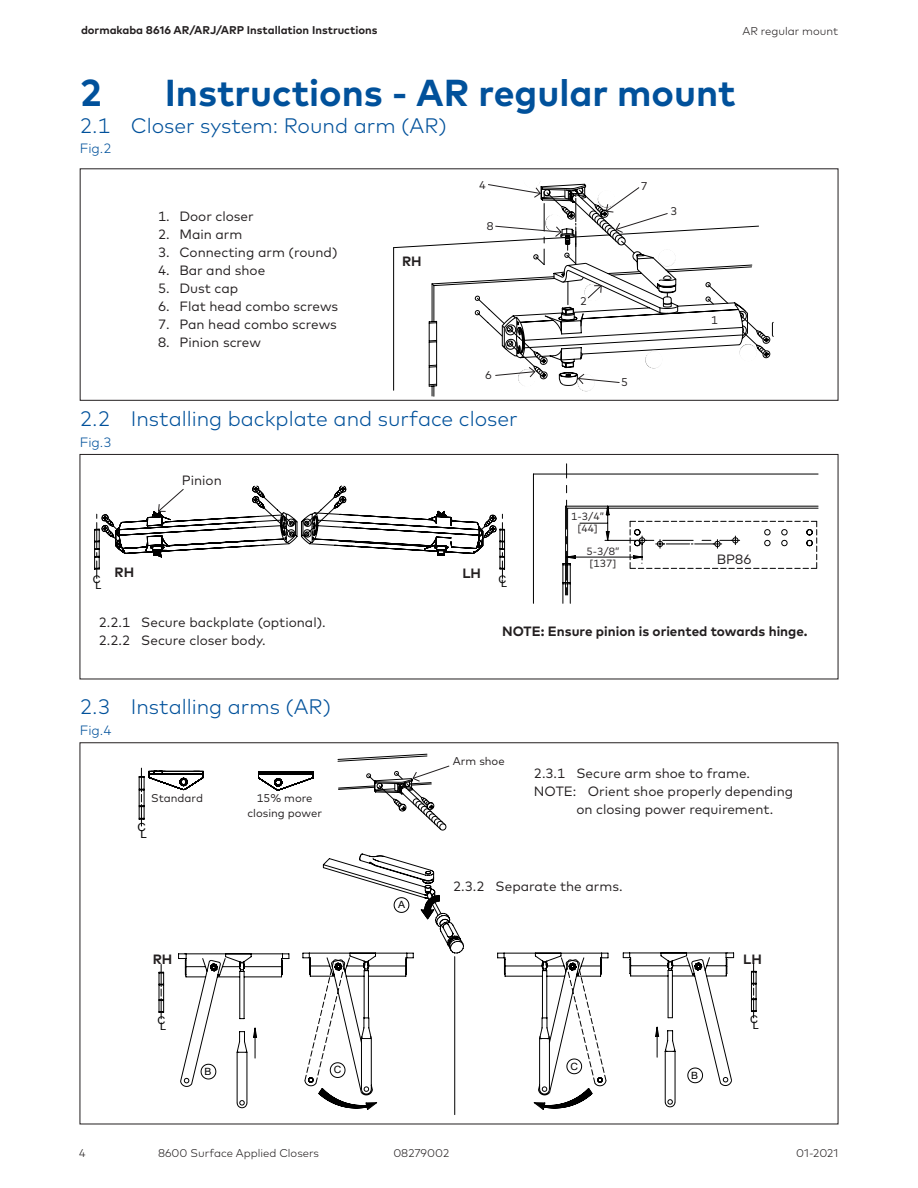
<style>
.page{position:relative;width:918px;height:1188px;background:#fff}
.page>*{position:absolute;margin:0;border:0;box-sizing:border-box;transform-origin:0 0}
.t1{font:700 37.5px "Mark Pro";color:#01519b}
.t2{font:300 21px "Mark Pro";color:#01519b}
.Body_Text_9pt_12pt_R{font:13.5px/18px "Mark Pro";color:#231f20}
.Body_Text_9pt_12pt_R-2{font:700 13.5px "Mark Pro";color:#231f20}
.t3{font:300 13.5px "Mark Pro";color:#01519b}
.t4{font:300 11.25px "Mark Pro";color:#231f20}
.t5{font:700 11.25px "Mark Pro";color:#231f20}
.Body_Text_9pt_12pt_R-3{font:11.25px/15px "Mark Pro";color:#231f20;text-align:center}
.t6{font:11.1px "Arial";color:#000;scale:1.05 1}
.Body_Text_9pt_12pt_R-4{font:10.5px "Mark Pro";color:#231f20}
.t7{font:10.35px "Arial";color:#000;scale:1.05 1}
.t8{font:10.05px "Arial";color:#000;scale:1.05 1}
</style>
<div class="page">
<div style="left:80px;top:169px;width:758px;height:232px;border:1px solid #231f20"></div>
<div style="left:80px;top:454px;width:758px;height:225px;border:1px solid #231f20"></div>
<hr style="left:94px;top:529px;width:1px;height:40px;background:#000">
<svg style="left:95px;top:485px;width:410px;height:93px"></svg>
<svg style="left:323px;top:853px;width:113px;height:41px"></svg>
<svg style="left:158px;top:953px;width:298px;height:162px"></svg>
<svg style="left:210px;top:894px;width:547px;height:216px"></svg>
<svg style="left:393px;top:226px;width:366px;height:161px"></svg>
<div style="left:523px;top:171px;width:18px;height:18px;border:1px solid #fff;border-radius:50%"></div>
<div style="left:598px;top:190px;width:17px;height:17px;border:1px solid #fff;border-radius:50%"></div>
<div style="left:659px;top:249px;width:16px;height:17px;background:#fff;border-radius:50%"></div>
<div style="left:658px;top:249px;width:18px;height:18px;border:1px solid #fff;border-radius:50%"></div>
<div style="left:585px;top:284px;width:17px;height:17px;background:#fff;border-radius:50%"></div>
<div style="left:584px;top:284px;width:18px;height:18px;border:1px solid #fff;border-radius:50%"></div>
<div style="left:519px;top:370px;width:17px;height:17px;background:#fff;border-radius:50%"></div>
<div style="left:518px;top:369px;width:18px;height:18px;border:1px solid #fff;border-radius:50%"></div>
<div style="left:578px;top:374px;width:17px;height:17px;background:#fff;border-radius:50%"></div>
<div style="left:578px;top:374px;width:17px;height:17px;border:1px solid #fff;border-radius:50%"></div>
<div style="left:646px;top:351px;width:17px;height:17px;background:#fff;border-radius:50%"></div>
<div style="left:645px;top:351px;width:18px;height:17px;border:1px solid #fff;border-radius:50%"></div>
<div style="left:740px;top:345px;width:17px;height:17px;background:#fff;border-radius:50%"></div>
<div style="left:739px;top:344px;width:18px;height:18px;border:1px solid #fff;border-radius:50%"></div>
<svg style="left:487px;top:184px;width:109px;height:81px"></svg>
<svg style="left:605px;top:187px;width:63px;height:46px"></svg>
<svg style="left:587px;top:285px;width:15px;height:14px"></svg>
<svg style="left:477px;top:297px;width:59px;height:81px"></svg>
<svg style="left:577px;top:373px;width:43px;height:12px"></svg>
<svg style="left:533px;top:464px;width:286px;height:140px"></svg>
<svg style="left:139px;top:754px;width:311px;height:77px"></svg>
<p class="t5" style="left:81px;top:21px;width:298px">dormakaba 8616 AR/ARJ/ARP Installation Instructions</p>
<p class="t4" style="left:742px;top:22px;width:97px">AR regular mount</p>
<p class="t1" style="left:80px;top:64px;width:24px">2</p>
<p class="t1" style="left:165px;top:64px;width:572px">Instructions - AR regular mount</p>
<p class="t3" style="left:80px;top:139px;width:33px">Fig.2</p>
<p class="t2" style="left:80px;top:110px;width:369px">2.1 Closer system: Round arm (AR)</p>
<p class="Body_Text_9pt_12pt_R" style="left:158px;top:206px;width:97px">1. Door closer</p>
<p class="Body_Text_9pt_12pt_R" style="left:158px;top:224px;width:86px">2. Main arm</p>
<p class="Body_Text_9pt_12pt_R" style="left:158px;top:242px;width:181px">3. Connecting arm (round)</p>
<p class="Body_Text_9pt_12pt_R" style="left:158px;top:260px;width:109px">4. Bar and shoe</p>
<p class="Body_Text_9pt_12pt_R" style="left:158px;top:278px;width:82px">5. Dust cap</p>
<p class="Body_Text_9pt_12pt_R" style="left:158px;top:296px;width:182px">6. Flat head combo screws</p>
<p class="Body_Text_9pt_12pt_R" style="left:158px;top:314px;width:180px">7. Pan head combo screws</p>
<p class="Body_Text_9pt_12pt_R" style="left:158px;top:332px;width:104px">8. Pinion screw</p>
<p class="Body_Text_9pt_12pt_R-2" style="left:402px;top:251px;width:21px">RH</p>
<p class="Body_Text_9pt_12pt_R-3" style="left:479px;top:177px;width:8px">4</p>
<p class="Body_Text_9pt_12pt_R-3" style="left:487px;top:217px;width:8px">8</p>
<p class="Body_Text_9pt_12pt_R-3" style="left:485px;top:367px;width:8px">6</p>
<p class="t2" style="left:80px;top:403px;width:440px">2.2 Installing backplate and surface closer</p>
<p class="t3" style="left:80px;top:432px;width:33px">Fig.3</p>
<p class="Body_Text_9pt_12pt_R" style="left:182px;top:471px;width:42px">Pinion</p>
<p class="Body_Text_9pt_12pt_R-2" style="left:115px;top:562px;width:21px">RH</p>
<p class="Body_Text_9pt_12pt_R-2" style="left:462px;top:563px;width:20px">LH</p>
<p class="t7" style="left:93px;top:572px;width:9px">C</p>
<p class="t7" style="left:96px;top:578px;width:7px">L</p>
<p class="t7" style="left:498px;top:574px;width:10px">CL</p>
<p class="Body_Text_9pt_12pt_R-3" style="left:580px;top:293px;width:8px">2</p>
<p class="Body_Text_9pt_12pt_R-3" style="left:641px;top:178px;width:8px">7</p>
<p class="Body_Text_9pt_12pt_R-3" style="left:671px;top:203px;width:8px">3</p>
<p class="Body_Text_9pt_12pt_R-3" style="left:621px;top:374px;width:8px">5</p>
<p class="Body_Text_9pt_12pt_R-3" style="left:711px;top:312px;width:8px">1</p>
<p class="Body_Text_9pt_12pt_R-4" style="left:571px;top:509px;width:34px">1-3/4”</p>
<p class="Body_Text_9pt_12pt_R-4" style="left:577px;top:521px;width:22px">[44]</p>
<p class="Body_Text_9pt_12pt_R-4" style="left:587px;top:544px;width:34px">5-3/8”</p>
<p class="Body_Text_9pt_12pt_R-4" style="left:590px;top:556px;width:28px">[137]</p>
<p class="Body_Text_9pt_12pt_R" style="left:717px;top:549px;width:36px">BP86</p>
<p class="Body_Text_9pt_12pt_R" style="left:99px;top:612px;width:228px">2.2.1 Secure backplate (optional).</p>
<p class="Body_Text_9pt_12pt_R" style="left:99px;top:630px;width:168px">2.2.2 Secure closer body.</p>
<p class="t2" style="left:80px;top:691px;width:253px">2.3 Installing arms (AR)</p>
<p class="t3" style="left:80px;top:720px;width:33px">Fig.4</p>
<p class="Body_Text_9pt_12pt_R-3" style="left:151px;top:790px;width:53px">Standard</p>
<p class="Body_Text_9pt_12pt_R-3" style="left:247px;top:790px;width:76px">15% more closing power</p>
<p class="t6" style="left:138px;top:820px;width:10px">C</p>
<p class="t6" style="left:140px;top:827px;width:8px">L</p>
<p class="t8" style="left:398px;top:898px;width:8px">A</p>
<p class="Body_Text_9pt_12pt_R-2" style="left:502px;top:621px;width:307px">NOTE: Ensure pinion is oriented towards hinge.</p>
<p class="Body_Text_9pt_12pt_R-3" style="left:453px;top:753px;width:53px">Arm shoe</p>
<p class="Body_Text_9pt_12pt_R" style="left:534px;top:763px;width:218px">2.3.1 Secure arm shoe to frame.</p>
<p class="Body_Text_9pt_12pt_R" style="left:576px;top:781px;width:218px;text-indent:-43px">NOTE: Orient shoe properly depending on closing power requirement.</p>
<p class="Body_Text_9pt_12pt_R" style="left:453px;top:877px;width:171px">2.3.2 Separate the arms.</p>
<p class="Body_Text_9pt_12pt_R-2" style="left:153px;top:948px;width:21px">RH</p>
<p class="Body_Text_9pt_12pt_R-2" style="left:743px;top:948px;width:20px">LH</p>
<p class="t7" style="left:158px;top:1013px;width:9px">C</p>
<p class="t7" style="left:160px;top:1019px;width:7px">L</p>
<p class="t8" style="left:204px;top:1064px;width:8px">B</p>
<p class="t8" style="left:334px;top:1063px;width:9px">C</p>
<p class="t8" style="left:570px;top:1059px;width:9px">C</p>
<p class="t8" style="left:691px;top:1068px;width:8px">B</p>
<p class="t7" style="left:750px;top:1012px;width:9px">C</p>
<p class="t7" style="left:753px;top:1018px;width:7px">L</p>
<p class="t4" style="left:79px;top:1145px;width:8px">4</p>
<p class="t4" style="left:158px;top:1144px;width:163px">8600 Surface Applied Closers</p>
<p class="t4" style="left:393px;top:1144px;width:57px">08279002</p>
<p class="t4" style="left:796px;top:1144px;width:43px">01-2021</p>
</div>
